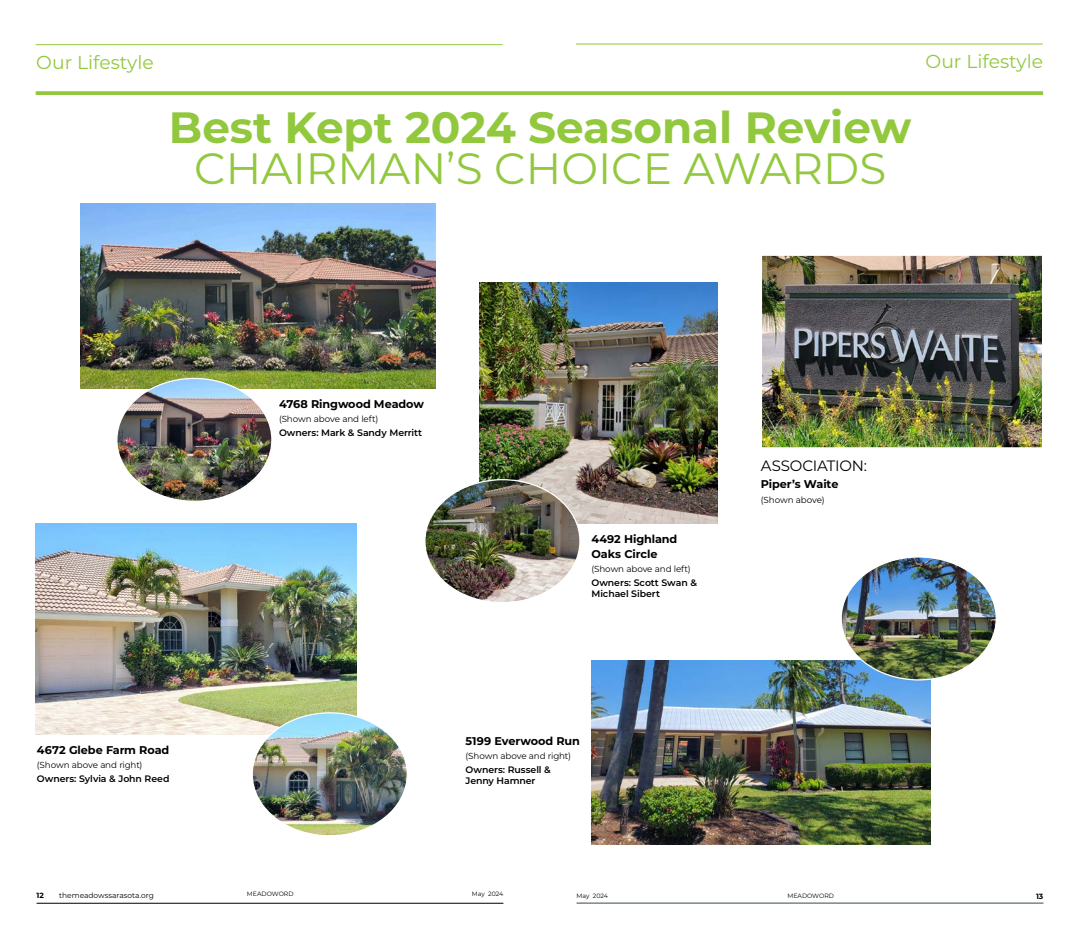
<style>
.page{position:relative;width:1080px;height:940px;background:#fff}
.page>*{position:absolute;margin:0;border:0;box-sizing:border-box;transform-origin:0 0}
.t1{font:700 43.75px "Montserrat";color:#92c83e}
.t2{font:43.75px "Montserrat";color:#92c83e}
.t3{font:18.75px "Montserrat";color:#92c83e}
.t4{font:15px "Montserrat";letter-spacing:-.01em;color:#000}
.t5{font:700 11.25px/15px "Montserrat";letter-spacing:-.005em;color:#000}
.t6{font:600 9.38px/11.2px "Montserrat";letter-spacing:-.01em;color:#000}
.t7{font:8.75px "Montserrat";letter-spacing:-.015em;color:#000}
.t8{font:7.5px "Montserrat";color:#000}
.t9{font:700 7.5px "Montserrat";color:#000}
.t10{font:6.25px "Montserrat";color:#000}
</style>
<div class="page">
<hr style="left:37px;top:903px;width:466px;height:1px;background:#000">
<hr style="left:577px;top:902px;width:466px;height:1px;background:#37494d">
<hr style="left:36px;top:44px;width:467px;height:1px;background:#92c83e">
<hr style="left:576px;top:44px;width:467px;height:1px;background:#92c83e">
<img style="left:763px;top:257px;width:278px;height:189px">
<div style="left:761px;top:255px;width:282px;height:193px;border:1px solid #fff"></div>
<img style="left:80px;top:203px;width:355px;height:185px">
<img style="left:479px;top:282px;width:239px;height:241px">
<img style="left:36px;top:523px;width:321px;height:211px">
<img style="left:591px;top:660px;width:340px;height:184px">
<img style="left:252px;top:712px;width:154px;height:122px">
<img style="left:841px;top:558px;width:154px;height:121px">
<img style="left:117px;top:378px;width:155px;height:122px">
<img style="left:426px;top:479px;width:154px;height:122px">
<svg style="left:36px;top:91px;width:1007px;height:4px;background:#98cb49"></svg>
<h2 class="t3" style="left:36px;top:50px;width:119px">Our Lifestyle</h2>
<h2 class="t3" style="left:926px;top:48px;width:119px">Our Lifestyle</h2>
<h1 class="t1" style="left:169px;top:96px;width:744px">Best Kept 2024 Seasonal Review</h1>
<h1 class="t2" style="left:194px;top:139px;width:694px">CHAIRMAN’S CHOICE AWARDS</h1>
<p class="t5" style="left:37px;top:742px;width:134px">4672 Glebe Farm Road</p>
<p class="t7" style="left:37px;top:759px;width:107px">(Shown above and right)</p>
<p class="t6" style="left:37px;top:772px;width:134px">Owners: Sylvia &amp; John Reed</p>
<p class="t5" style="left:279px;top:395px;width:146px">4768 Ringwood Meadow</p>
<p class="t7" style="left:279px;top:412px;width:101px">(Shown above and left)</p>
<p class="t6" style="left:279px;top:426px;width:145px">Owners: Mark &amp; Sandy Merritt</p>
<p class="t5" style="left:592px;top:530px;width:87px">4492 Highland<br>Oaks Circle</p>
<p class="t7" style="left:592px;top:562px;width:101px">(Shown above and left)</p>
<p class="t6" style="left:592px;top:576px;width:107px">Owners: Scott Swan &amp;<br>Michael Sibert</p>
<p class="t5" style="left:466px;top:733px;width:116px">5199 Everwood Run</p>
<p class="t7" style="left:466px;top:750px;width:107px">(Shown above and right)</p>
<p class="t6" style="left:466px;top:763px;width:87px">Owners: Russell &amp;<br>Jenny Hamner</p>
<h3 class="t4" style="left:761px;top:455px;width:108px">ASSOCIATION:</h3>
<p class="t5" style="left:761px;top:476px;width:79px">Piper’s Waite</p>
<p class="t7" style="left:761px;top:493px;width:65px">(Shown above)</p>
<p class="t9" style="left:37px;top:889px;width:9px">12</p>
<p class="t8" style="left:59px;top:889px;width:96px">themeadowssarasota.org</p>
<p class="t10" style="left:247px;top:889px;width:48px">MEADOWORD</p>
<p class="t10" style="left:472px;top:889px;width:33px">May 2024</p>
<p class="t10" style="left:577px;top:891px;width:33px">May 2024</p>
<p class="t10" style="left:787px;top:891px;width:48px">MEADOWORD</p>
<p class="t9" style="left:1036px;top:890px;width:9px">13</p>
</div>
